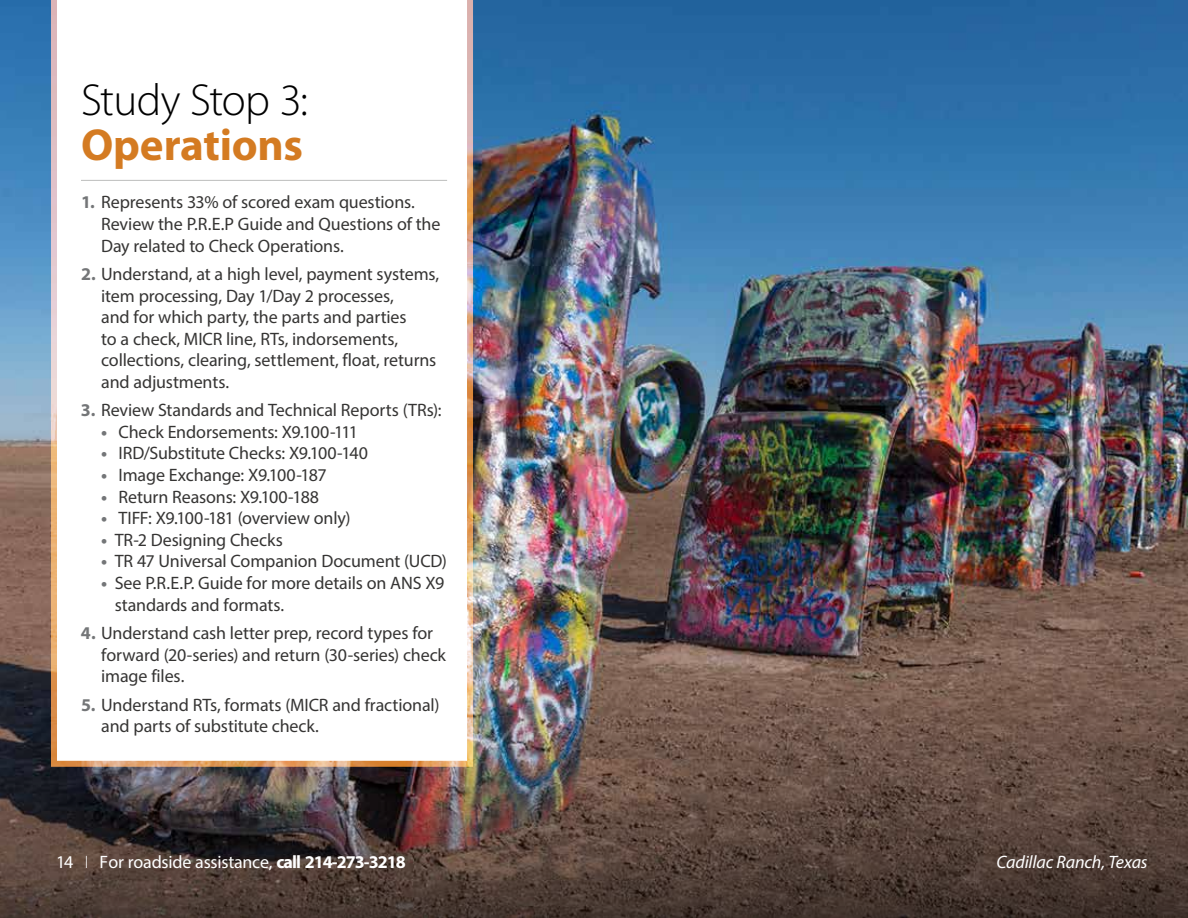
<style>
.page{position:relative;width:1188px;height:918px;background:#fff}
.page>*{position:absolute;margin:0;border:0;box-sizing:border-box;transform-origin:0 0}
.t1{font:300 45px "Myriad Pro";letter-spacing:-.015em;color:#000}
.t2{font:700 45px "Myriad Pro";letter-spacing:-.005em;color:#d47b22}
.t3{font:18px/21.6px "Myriad Pro";letter-spacing:-.005em;color:#363534}
.t4{font:18px "Myriad Pro";letter-spacing:-.015em;color:#fff}
.t5{font:italic 18px "Myriad Pro";letter-spacing:-.01em;color:#fff}
.s1{font-weight:700;color:#747678}
.s2{font-weight:300}
.s3{font-weight:700}
</style>
<div class="page">
<img style="left:0;top:0;width:1188px;height:918px">
<svg style="left:51px;top:0;width:422px;height:767px"></svg>
<hr style="left:81px;top:180px;width:366px;height:1px;background:#bcbdbc">
<h1 class="t1" style="left:81px;top:73px;width:228px">Study Stop 3:</h1>
<h1 class="t2" style="left:81px;top:115px;width:224px">Operations</h1>
<p class="t3" style="left:101px;top:191px;width:341px;text-indent:-20px"><span class="s1">1.</span> Represents 33% of scored exam questions.<br>Review the P.R.E.P Guide and Questions of the<br>Day related to Check Operations.</p>
<p class="t3" style="left:101px;top:263px;width:340px;text-indent:-20px"><span class="s1">2.</span> Understand, at a high level, payment systems, item processing, Day 1/Day 2 processes,<br>and for which party, the parts and parties<br>to a check, MICR line, RTs, indorsements, collections, clearing, settlement, float, returns and adjustments.</p>
<p class="t3" style="left:81px;top:399px;width:362px"><span class="s1">3.</span> Review Standards and Technical Reports (TRs):</p>
<p class="t3" style="left:101px;top:421px;width:258px"><span class="s1">•</span> Check Endorsements: X9.100-111</p>
<p class="t3" style="left:101px;top:442px;width:268px"><span class="s1">•</span> IRD/Substitute Checks: X9.100-140</p>
<p class="t3" style="left:101px;top:464px;width:227px"><span class="s1">•</span> Image Exchange: X9.100-187</p>
<p class="t3" style="left:101px;top:486px;width:219px"><span class="s1">•</span> Return Reasons: X9.100-188</p>
<p class="t3" style="left:101px;top:507px;width:251px"><span class="s1">•</span> TIFF: X9.100-181 (overview only)</p>
<p class="t3" style="left:101px;top:529px;width:183px"><span class="s1">•</span> TR-2 Designing Checks</p>
<p class="t3" style="left:101px;top:550px;width:347px"><span class="s1">•</span> TR 47 Universal Companion Document (UCD)</p>
<p class="t3" style="left:115px;top:572px;width:331px;text-indent:-14px"><span class="s1">•</span> See P.R.E.P. Guide for more details on ANS X9 standards and formats.</p>
<p class="t3" style="left:101px;top:622px;width:346px;text-indent:-20px"><span class="s1">4.</span> Understand cash letter prep, record types for forward (20-series) and return (30-series) check image files.</p>
<p class="t3" style="left:101px;top:693px;width:340px;text-indent:-20px"><span class="s1">5.</span> Understand RTs, formats (MICR and fractional) and parts of substitute check.</p>
<p class="t4" style="left:56px;top:851px;width:351px">14 <span class="s2">I</span> For roadside assistance, <span class="s3">call 214-273-3218</span></p>
<p class="t5" style="left:997px;top:851px;width:152px">Cadillac Ranch, Texas</p>
</div>
